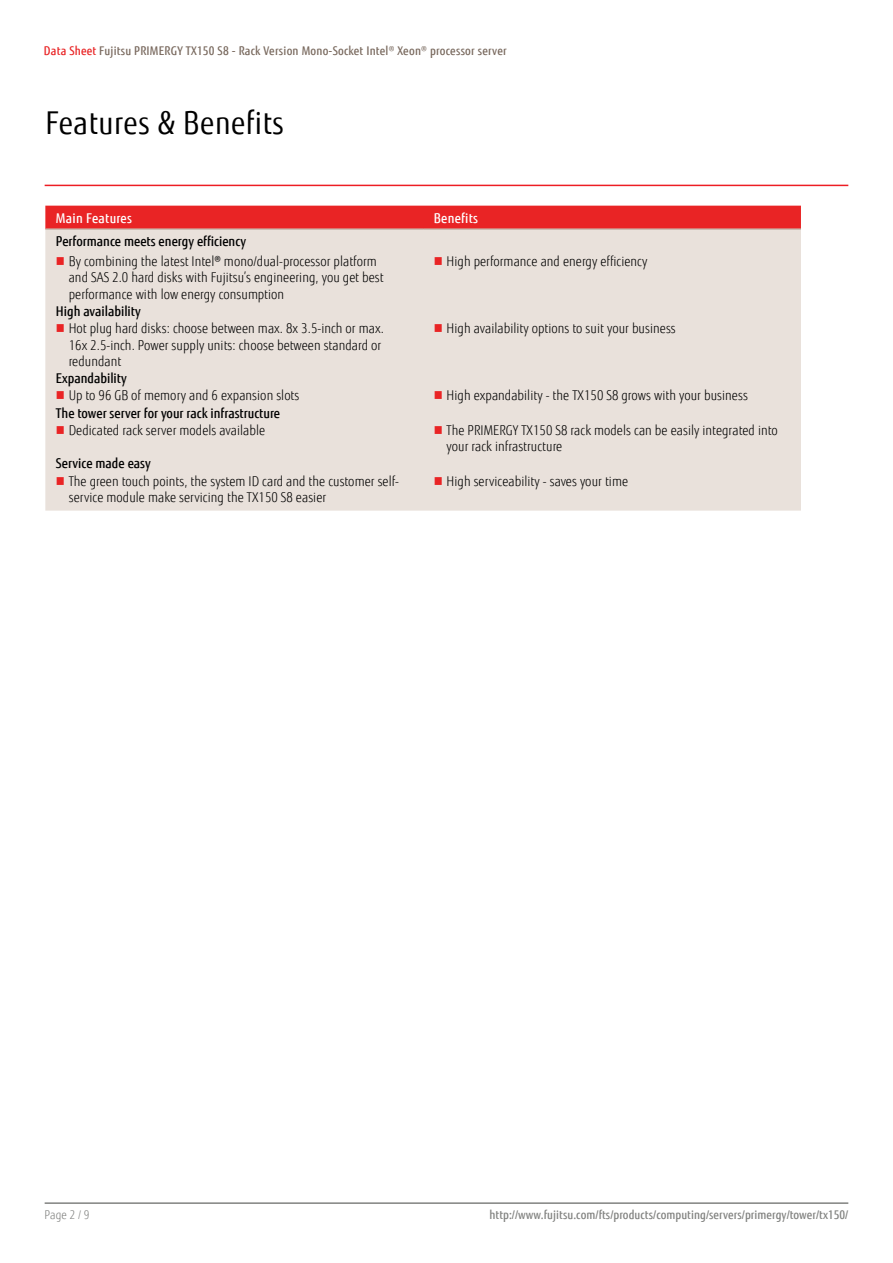
<style>
.page{position:relative;width:893px;height:1263px;background:#fff}
.page>*{position:absolute;margin:0;border:0;box-sizing:border-box;transform-origin:0 0}
.t1{font:31.5px "Fujitsu Sans";letter-spacing:.02em;color:#000;scale:.9 1}
.t2{font:300 13.5px/16.5px "Fujitsu Sans";letter-spacing:.005em;color:#000;scale:.9 1}
.t3{font:500 13.5px "Fujitsu Sans";color:#000;scale:.9 1}
.t4{font:500 13.5px "Fujitsu Sans";letter-spacing:.02em;color:#fff;scale:.9 1}
.t5{font:500 12px "Fujitsu Sans";letter-spacing:.02em;color:#79695e;scale:.9 1}
.t6{font:500 12px "Fujitsu Sans";letter-spacing:.005em;color:#818280;scale:.9 1}
.t7{font:300 12px "Fujitsu Sans";color:#818280;scale:.9 1}
.s1{color:#e92425}
.s2{font-weight:300}
</style>
<div class="page">
<hr style="left:45px;top:1202px;width:803px;height:2px;background:#818280">
<div style="left:45px;top:206px;width:756px;height:22px;background:#e92425"></div>
<div style="left:45px;top:230px;width:756px;height:281px;background:#e9e1db"></div>
<hr style="left:45px;top:228px;width:378px;height:2px;background:#c9bbb0">
<hr style="left:423px;top:228px;width:378px;height:2px;background:#c9bbb0">
<hr style="left:45px;top:185px;width:803px;height:1px;background:#ed1d24">
<svg style="left:57px;top:257px;width:7px;height:8px"></svg>
<svg style="left:435px;top:257px;width:7px;height:8px"></svg>
<svg style="left:57px;top:324px;width:7px;height:8px"></svg>
<svg style="left:435px;top:324px;width:7px;height:8px"></svg>
<svg style="left:57px;top:391px;width:7px;height:8px"></svg>
<svg style="left:435px;top:391px;width:7px;height:8px"></svg>
<svg style="left:57px;top:426px;width:7px;height:8px"></svg>
<svg style="left:435px;top:426px;width:7px;height:8px"></svg>
<svg style="left:57px;top:477px;width:7px;height:8px"></svg>
<svg style="left:435px;top:477px;width:7px;height:8px"></svg>
<p class="t5" style="left:44px;top:43px;width:516px"><span class="s1">Data Sheet</span> Fujitsu PRIMERGY TX150 S8 - Rack Version Mono-Socket Intel<span class="s2">®</span> Xeon<span class="s2">®</span> processor server</p>
<h1 class="t1" style="left:45px;top:104px;width:267px">Features &amp; Benefits</h1>
<p class="t4" style="left:56px;top:210px;width:86px">Main Features</p>
<p class="t4" style="left:434px;top:210px;width:51px">Benefits</p>
<p class="t3" style="left:56px;top:233px;width:213px">Performance meets energy efficiency</p>
<p class="t2" style="left:69px;top:253px;width:351px">By combining the latest Intel® mono/dual-processor platform and SAS 2.0 hard disks with Fujitsu’s engineering, you get best performance with low energy consumption</p>
<p class="t2" style="left:447px;top:253px;width:225px">High performance and energy efficiency</p>
<p class="t3" style="left:56px;top:303px;width:96px">High availability</p>
<p class="t2" style="left:69px;top:320px;width:352px">Hot plug hard disks: choose between max. 8x 3.5-inch or max.<br>16x 2.5-inch. Power supply units: choose between standard or redundant</p>
<p class="t2" style="left:447px;top:320px;width:256px">High availability options to suit your business</p>
<p class="t3" style="left:56px;top:370px;width:80px">Expandability</p>
<p class="t2" style="left:69px;top:388px;width:258px">Up to 96 GB of memory and 6 expansion slots</p>
<p class="t2" style="left:447px;top:388px;width:336px">High expandability - the TX150 S8 grows with your business</p>
<p class="t3" style="left:56px;top:404px;width:251px">The tower server for your rack infrastructure</p>
<p class="t2" style="left:69px;top:422px;width:220px">Dedicated rack server models available</p>
<p class="t2" style="left:447px;top:422px;width:370px">The PRIMERGY TX150 S8 rack models can be easily integrated into your rack infrastructure</p>
<p class="t3" style="left:56px;top:455px;width:107px">Service made easy</p>
<p class="t2" style="left:69px;top:473px;width:369px">The green touch points, the system ID card and the customer self&shy;service module make servicing the TX150 S8 easier</p>
<p class="t2" style="left:447px;top:473px;width:203px">High serviceability - saves your time</p>
<p class="t7" style="left:45px;top:1208px;width:51px">Page 2 / 9</p>
<p class="t6" style="left:489px;top:1208px;width:400px">http://www.fujitsu.com/fts/products/computing/servers/primergy/tower/tx150/</p>
</div>
